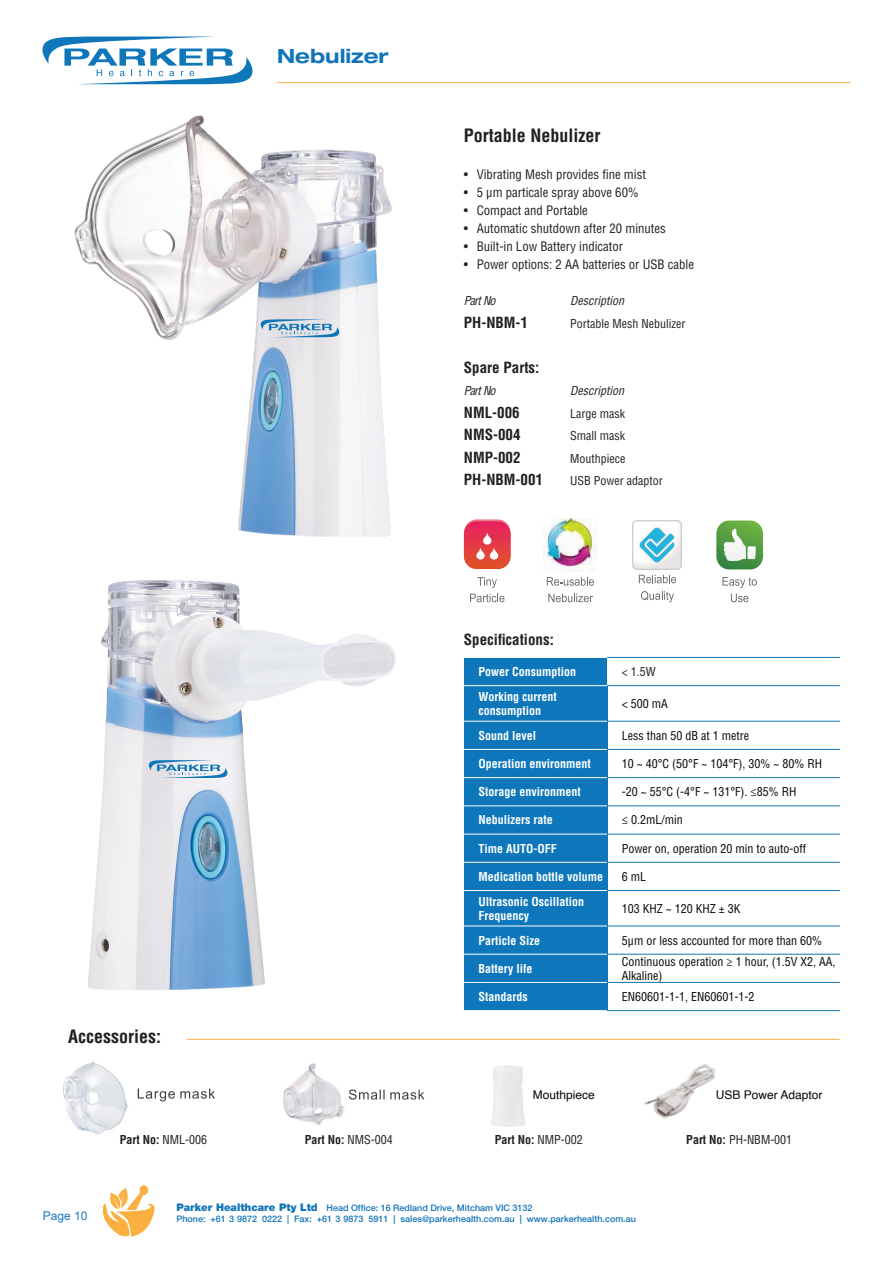
<style>
.page{position:relative;width:893px;height:1263px;background:#fff}
.page>*{position:absolute;margin:0;border:0;box-sizing:border-box;transform-origin:0 0}
.t1{font:700 expanded 19.5px "Helvetica Neue LT Std";color:#1074ba}
.t2{font:700 condensed 18px "Helvetica LT Std";color:#231f20}
.t3{font:700 condensed 15px "Helvetica LT Std";color:#231f20}
.t4{font:condensed 12.75px "Helvetica LT Std";color:#231f20}
.t5{font:condensed 12px/14.4px "Helvetica LT Std";color:#080704}
.t6{font:700 condensed 12px/14.4px "Helvetica LT Std";color:#fff}
.t7{font:condensed 12px "Helvetica LT Std";color:#231f20}
.t8{font:700 condensed 12px "Helvetica LT Std";color:#231f20}
.t9{font:italic condensed 12px "Helvetica LT Std";color:#231f20}
.t10{font:12px "Helvetica";color:#080704}
.t11{font:12px "Arial";color:#1d75bc}
.t12{font:500 9px/10.8px "Helvetica Neue LT Std";color:#1074ba}
.s1{font-weight:400}
.s2{font-weight:700}
.s3{font-weight:900;font-size:10.5px}
</style>
<div class="page">
<svg style="left:140px;top:1185px;width:8px;height:10px"></svg>
<svg style="left:103px;top:1188px;width:52px;height:49px"></svg>
<svg style="left:46px;top:36px;width:169px;height:6px"></svg>
<img style="left:42px;top:42px;width:466px;height:552px">
<img style="left:464px;top:519px;width:47px;height:50px;border-radius:13px">
<div style="left:464px;top:521px;width:47px;height:48px;background:linear-gradient(to bottom,#e62061,#e1542c);border-radius:13px"></div>
<svg style="left:476px;top:533px;width:22px;height:26px"></svg>
<img style="left:716px;top:520px;width:47px;height:49px;border-radius:13px">
<img style="left:724px;top:529px;width:22px;height:32px">
<svg style="left:747px;top:546px;width:9px;height:13px"></svg>
<img style="left:633px;top:521px;width:48px;height:48px">
<img style="left:544px;top:518px;width:53px;height:54px">
<svg style="left:477px;top:577px;width:20px;height:11px"></svg>
<svg style="left:470px;top:594px;width:34px;height:8px"></svg>
<svg style="left:547px;top:577px;width:47px;height:9px"></svg>
<svg style="left:548px;top:594px;width:45px;height:8px"></svg>
<svg style="left:639px;top:575px;width:37px;height:8px"></svg>
<svg style="left:641px;top:591px;width:33px;height:11px"></svg>
<svg style="left:722px;top:577px;width:35px;height:11px"></svg>
<svg style="left:731px;top:594px;width:17px;height:8px"></svg>
<svg style="left:261px;top:319px;width:78px;height:18px"></svg>
<img style="left:42px;top:491px;width:423px;height:549px">
<svg style="left:149px;top:760px;width:79px;height:18px"></svg>
<img style="left:63px;top:1061px;width:75px;height:74px">
<svg style="left:138px;top:1088px;width:77px;height:13px"></svg>
<img style="left:283px;top:1063px;width:66px;height:62px">
<svg style="left:349px;top:1089px;width:75px;height:10px"></svg>
<img style="left:644px;top:1064px;width:71px;height:55px">
<div style="left:464px;top:657px;width:143px;height:354px;background:#0e76ba"></div>
<hr style="left:464px;top:657px;width:143px;height:1px;background:#fff">
<hr style="left:464px;top:685px;width:143px;height:1px;background:#fff">
<hr style="left:464px;top:721px;width:143px;height:1px;background:#fff">
<hr style="left:464px;top:749px;width:143px;height:1px;background:#fff">
<hr style="left:464px;top:777px;width:143px;height:1px;background:#fff">
<hr style="left:464px;top:805px;width:143px;height:1px;background:#fff">
<hr style="left:464px;top:834px;width:143px;height:1px;background:#fff">
<hr style="left:464px;top:862px;width:143px;height:1px;background:#fff">
<hr style="left:464px;top:890px;width:143px;height:1px;background:#fff">
<hr style="left:464px;top:925px;width:143px;height:1px;background:#fff">
<hr style="left:464px;top:954px;width:143px;height:1px;background:#fff">
<hr style="left:464px;top:982px;width:143px;height:1px;background:#fff">
<hr style="left:464px;top:1010px;width:143px;height:1px;background:#fff">
<hr style="left:607px;top:657px;width:233px;height:1px;background:#0e76ba">
<hr style="left:607px;top:685px;width:233px;height:1px;background:#0e76ba">
<hr style="left:607px;top:721px;width:233px;height:1px;background:#0e76ba">
<hr style="left:607px;top:749px;width:233px;height:1px;background:#0e76ba">
<hr style="left:607px;top:777px;width:233px;height:1px;background:#0e76ba">
<hr style="left:607px;top:805px;width:233px;height:1px;background:#0e76ba">
<hr style="left:607px;top:834px;width:233px;height:1px;background:#0e76ba">
<hr style="left:607px;top:862px;width:233px;height:1px;background:#0e76ba">
<hr style="left:607px;top:890px;width:233px;height:1px;background:#0e76ba">
<hr style="left:607px;top:925px;width:233px;height:1px;background:#0e76ba">
<hr style="left:607px;top:954px;width:233px;height:1px;background:#0e76ba">
<hr style="left:607px;top:982px;width:233px;height:1px;background:#0e76ba">
<hr style="left:607px;top:1010px;width:233px;height:1px;background:#0e76ba">
<hr style="left:188px;top:1039px;width:651px;height:1px;background:#fbb03f">
<hr style="left:277px;top:82px;width:573px;height:1px;background:#fbb03f">
<h2 class="t2" style="left:68px;top:1030px;width:94px">Accessories:</h2>
<h1 class="t1" style="left:277px;top:49px;width:113px">Nebulizer</h1>
<h2 class="t2" style="left:464px;top:129px;width:138px">Portable Nebulizer</h2>
<p class="t4" style="left:464px;top:170px;width:183px">• Vibrating Mesh provides fine mist</p>
<p class="t4" style="left:464px;top:188px;width:176px">• 5 µm particale spray above 60%</p>
<p class="t4" style="left:464px;top:206px;width:125px">• Compact and Portable</p>
<p class="t4" style="left:464px;top:224px;width:203px">• Automatic shutdown after 20 minutes</p>
<p class="t4" style="left:464px;top:242px;width:161px">• Built-in Low Battery indicator</p>
<p class="t4" style="left:464px;top:260px;width:232px">• Power options: 2 AA batteries or USB cable</p>
<p class="t9" style="left:464px;top:297px;width:33px">Part No</p>
<p class="t9" style="left:570px;top:297px;width:55px">Description</p>
<p class="t3" style="left:464px;top:317px;width:66px">PH-NBM-1</p>
<p class="t7" style="left:570px;top:319px;width:117px">Portable Mesh Nebulizer</p>
<p class="t3" style="left:464px;top:362px;width:77px">Spare Parts:</p>
<p class="t9" style="left:464px;top:387px;width:33px">Part No</p>
<p class="t9" style="left:570px;top:387px;width:55px">Description</p>
<p class="t3" style="left:464px;top:407px;width:57px">NML-006</p>
<p class="t7" style="left:570px;top:409px;width:56px">Large mask</p>
<p class="t3" style="left:464px;top:430px;width:58px">NMS-004</p>
<p class="t7" style="left:570px;top:432px;width:56px">Small mask</p>
<p class="t3" style="left:464px;top:452px;width:58px">NMP-002</p>
<p class="t7" style="left:570px;top:454px;width:57px">Mouthpiece</p>
<p class="t3" style="left:464px;top:475px;width:81px">PH-NBM-001</p>
<p class="t7" style="left:570px;top:477px;width:94px">USB Power adaptor</p>
<p class="t3" style="left:464px;top:635px;width:91px">Specifications:</p>
<p class="t6" style="left:479px;top:666px;width:99px">Power Consumption</p>
<p class="t7" style="left:622px;top:667px;width:35px">&lt; 1.5W</p>
<p class="t6" style="left:479px;top:691px;width:80px">Working current consumption</p>
<p class="t5" style="left:622px;top:698px;width:47px">&lt; 500 mA</p>
<p class="t6" style="left:479px;top:730px;width:59px">Sound level</p>
<p class="t5" style="left:622px;top:730px;width:129px">Less than 50 dB at 1 metre</p>
<p class="t6" style="left:479px;top:758px;width:114px">Operation environment</p>
<p class="t5" style="left:622px;top:758px;width:202px">10 ~ 40°C (50°F ~ 104°F), 30% ~ 80% RH</p>
<p class="t6" style="left:479px;top:786px;width:104px">Storage environment</p>
<p class="t5" style="left:622px;top:786px;width:176px">-20 ~ 55°C (-4°F ~ 131°F). ≤85% RH</p>
<p class="t6" style="left:479px;top:815px;width:76px">Nebulizers rate</p>
<p class="t5" style="left:622px;top:815px;width:62px">≤ 0.2mL/min</p>
<p class="t6" style="left:479px;top:843px;width:80px">Time AUTO-OFF</p>
<p class="t5" style="left:622px;top:843px;width:186px">Power on, operation 20 min to auto-off</p>
<p class="t6" style="left:479px;top:871px;width:126px">Medication bottle volume</p>
<p class="t5" style="left:622px;top:871px;width:26px">6 mL</p>
<p class="t6" style="left:479px;top:896px;width:107px">Ultrasonic Oscillation<br>Frequency</p>
<p class="t5" style="left:622px;top:903px;width:120px">103 KHZ ~ 120 KHZ ± 3K</p>
<p class="t6" style="left:479px;top:935px;width:63px">Particle Size</p>
<p class="t5" style="left:622px;top:935px;width:202px">5μm or less accounted for more than 60%</p>
<p class="t6" style="left:479px;top:963px;width:55px">Battery life</p>
<p class="t5" style="left:622px;top:956px;width:215px">Continuous operation ≥ 1 hour, (1.5V X2, AA,<br>Alkaline)</p>
<p class="t6" style="left:479px;top:991px;width:51px">Standards</p>
<p class="t5" style="left:622px;top:991px;width:134px">EN60601-1-1, EN60601-1-2</p>
<p class="t10" style="left:533px;top:1090px;width:64px">Mouthpiece</p>
<p class="t10" style="left:716px;top:1090px;width:108px">USB Power Adaptor</p>
<p class="t8" style="left:120px;top:1135px;width:89px">Part No: <span class="s1">NML-006</span></p>
<p class="t8" style="left:305px;top:1135px;width:89px">Part No: <span class="s1">NMS-004</span></p>
<p class="t8" style="left:495px;top:1135px;width:89px">Part No: <span class="s1">NMP-002</span></p>
<p class="t7" style="left:686px;top:1135px;width:107px"><span class="s2">Part No:</span> PH-NBM-001</p>
<p class="t11" style="left:43px;top:1211px;width:46px">Page 10</p>
<p class="t12" style="left:176px;top:1203px;width:461px"><span class="s3">Parker Healthcare Pty Ltd</span> Head Office: 16 Redland Drive, Mitcham VIC 3132<br>Phone: +61 3 9872 0222 | Fax: +61 3 9873 5911 | sales@parkerhealth.com.au | www.parkerhealth.com.au</p>
</div>
